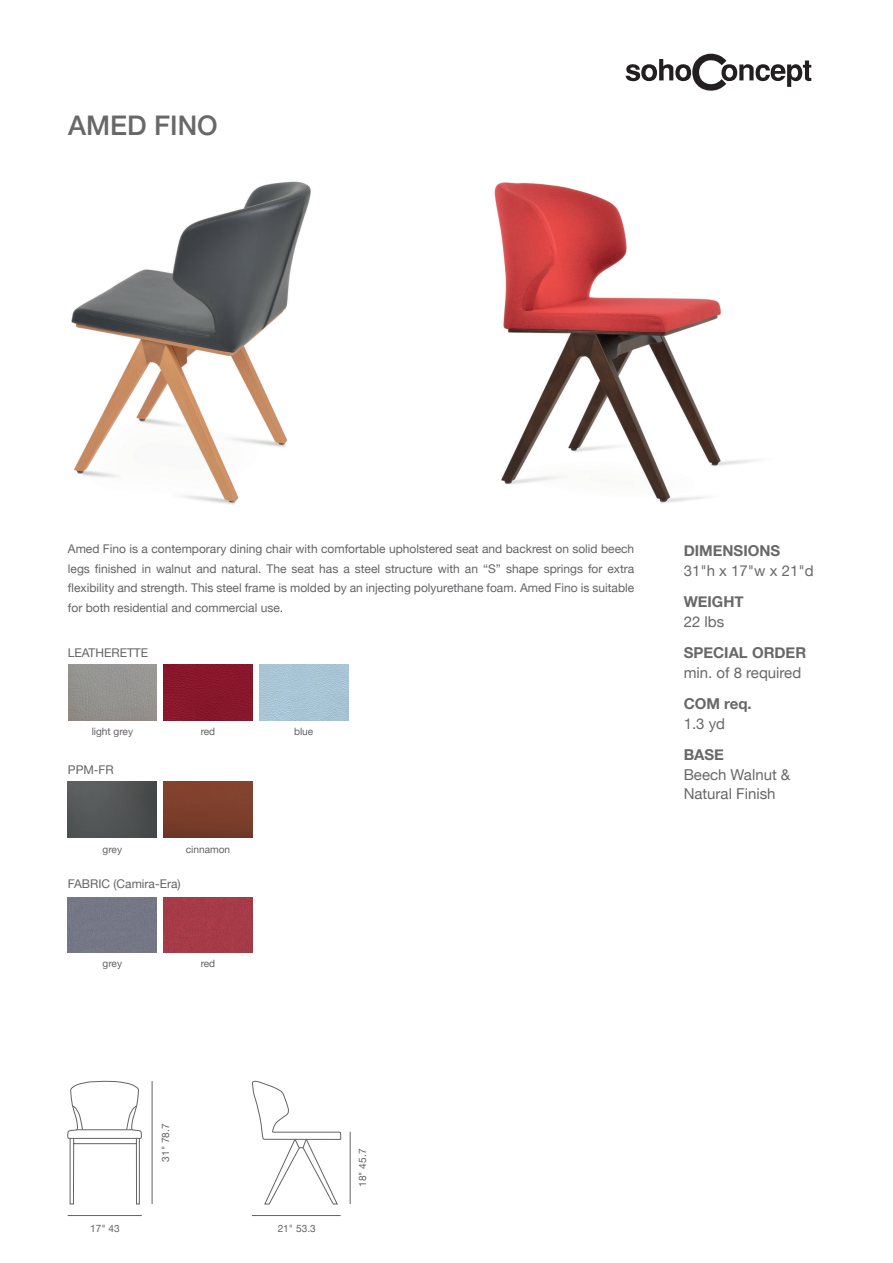
<style>
.page{position:relative;width:893px;height:1263px;background:#fff}
.page>*{position:absolute;margin:0;border:0;box-sizing:border-box;transform-origin:0 0}
.t1{font:500 27px "Helvetica Neue";color:#696869}
.t2{font:15px/19.5px "Helvetica Neue";color:#696869}
.t3{font:700 15px "Helvetica Neue";color:#696869}
.t4{font:12px/19.5px "Helvetica Neue";color:#636366;text-align:justify}
.t5{font:10.2px "Helvetica Neue";color:#636366}
</style>
<div class="page">
<img style="left:494px;top:182px;width:263px;height:322px">
<img style="left:71px;top:181px;width:240px;height:324px">
<svg style="left:626px;top:54px;width:185px;height:37px"></svg>
<hr style="left:68px;top:1215px;width:74px;height:1px;background:#636366">
<hr style="left:252px;top:1215px;width:89px;height:1px;background:#636366">
<hr style="left:152px;top:1081px;width:1px;height:123px;background:#636366">
<img style="left:68px;top:665px;width:89px;height:56px">
<div style="left:164px;top:897px;width:88px;height:56px;background:#a63b47"></div>
<div style="left:68px;top:897px;width:89px;height:56px;background:#757785"></div>
<hr style="left:350px;top:1132px;width:1px;height:72px;background:#636366">
<img style="left:164px;top:665px;width:88px;height:56px">
<img style="left:259px;top:665px;width:89px;height:56px">
<img style="left:164px;top:782px;width:88px;height:55px">
<img style="left:68px;top:782px;width:88px;height:55px">
<svg style="left:67px;top:1080px;width:75px;height:59px"></svg>
<svg style="left:252px;top:1081px;width:89px;height:123px"></svg>
<hr style="left:74px;top:1143px;width:62px;height:1px;background:#636366">
<div style="left:136px;top:1138px;width:4px;height:66px;border:1px solid #636366"></div>
<div style="left:70px;top:1138px;width:4px;height:66px;border:1px solid #636366"></div>
<h1 class="t1" style="left:68px;top:103px;width:151px">AMED FINO</h1>
<p class="t4" style="left:68px;top:540px;width:568px">Amed Fino is a contemporary dining chair with comfortable upholstered seat and backrest on solid beech legs finished in walnut and natural. The seat has a steel structure with an “S” shape springs for extra flexibility and strength. This steel frame is molded by an injecting polyurethane foam. Amed Fino is suitable for both residential and commercial use.</p>
<p class="t3" style="left:684px;top:539px;width:98px">DIMENSIONS</p>
<p class="t2" style="left:684px;top:562px;width:132px">31"h x 17"w x 21"d</p>
<p class="t3" style="left:684px;top:590px;width:61px">WEIGHT</p>
<p class="t2" style="left:684px;top:613px;width:42px">22 lbs</p>
<p class="t3" style="left:684px;top:641px;width:124px">SPECIAL ORDER</p>
<p class="t2" style="left:684px;top:664px;width:119px">min. of 8 required</p>
<p class="t3" style="left:684px;top:692px;width:70px">COM req.</p>
<p class="t2" style="left:684px;top:715px;width:43px">1.3 yd</p>
<p class="t3" style="left:684px;top:743px;width:42px">BASE</p>
<p class="t2" style="left:684px;top:766px;width:108px">Beech Walnut &amp;<br>Natural Finish</p>
<p class="t4" style="left:68px;top:643px;width:82px">LEATHERETTE</p>
<p class="t5" style="left:92px;top:724px;width:43px">light grey</p>
<p class="t5" style="left:201px;top:724px;width:16px">red</p>
<p class="t5" style="left:294px;top:724px;width:21px">blue</p>
<p class="t4" style="left:68px;top:761px;width:47px">PPM-FR</p>
<p class="t5" style="left:103px;top:842px;width:21px">grey</p>
<p class="t5" style="left:186px;top:842px;width:46px">cinnamon</p>
<p class="t4" style="left:68px;top:875px;width:114px">FABRIC (Camira-Era)</p>
<p class="t5" style="left:103px;top:956px;width:21px">grey</p>
<p class="t5" style="left:201px;top:956px;width:16px">red</p>
<p class="t5" style="left:158px;top:1161px;width:40px;rotate:-90deg">31" 78.7</p>
<p class="t5" style="left:90px;top:1221px;width:31px">17" 43</p>
<p class="t5" style="left:278px;top:1221px;width:40px">21" 53.3</p>
<p class="t5" style="left:355px;top:1187px;width:40px;rotate:-90deg">18" 45.7</p>
</div>
